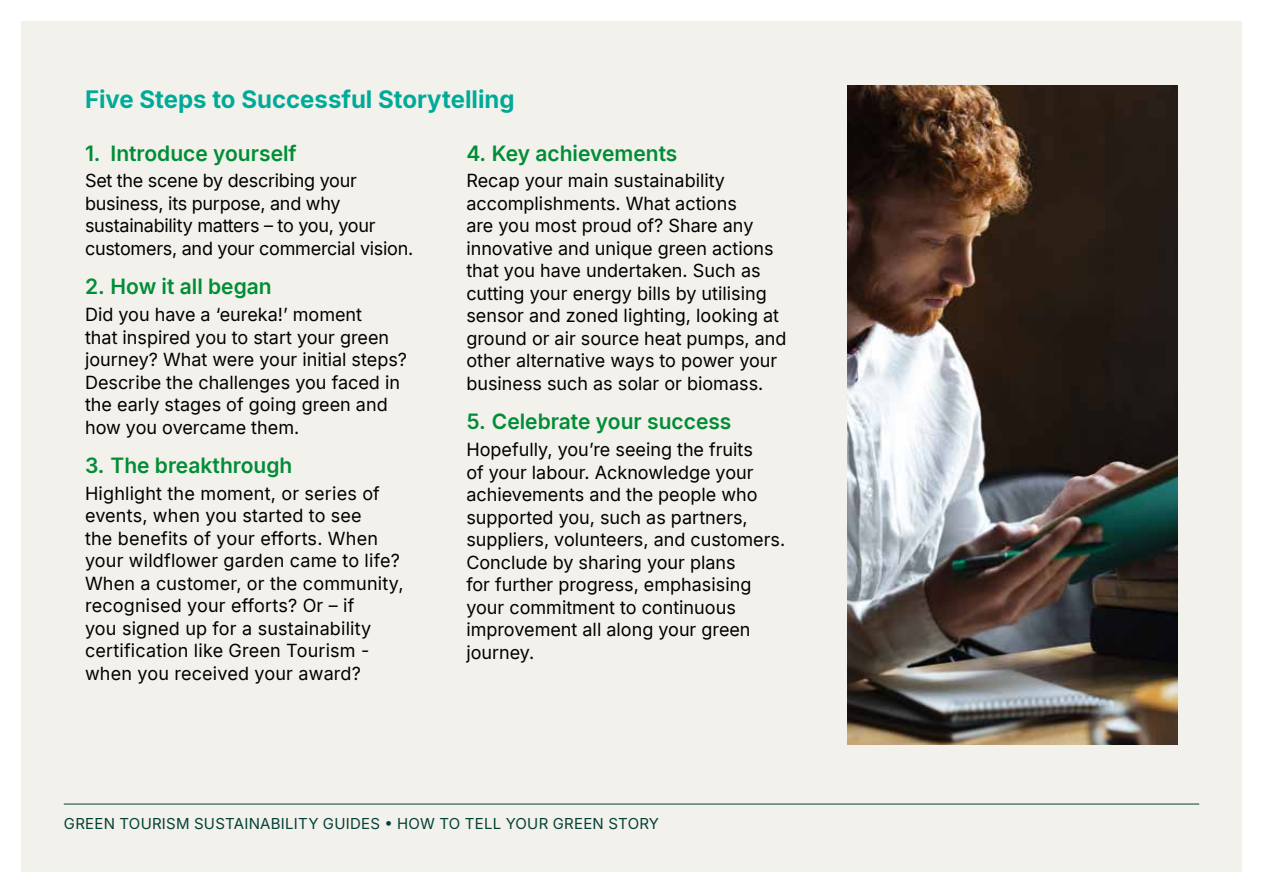
<style>
.page{position:relative;width:1263px;height:893px;background:#fff}
.page>*{position:absolute;margin:0;border:0;box-sizing:border-box;transform-origin:0 0}
.t1{font:700 24px "Inter";color:#00aa98}
.t2{font:600 21px "Inter";color:#008d36}
.t3{font:18px/22.5px "Inter";color:#000}
.t4{font:15px "Inter";letter-spacing:.015em;color:#024238}
</style>
<div class="page">
<div style="left:21px;top:21px;width:1221px;height:851px;background:#f3f1eb"></div>
<hr style="left:64px;top:804px;width:1135px;height:1px;background:#024238">
<img style="left:848px;top:85px;width:330px;height:659px">
<h1 class="t1" style="left:85px;top:82px;width:431px">Five Steps to Successful Storytelling</h1>
<p class="t2" style="left:85px;top:137px;width:213px">1. Introduce yourself</p>
<p class="t3" style="left:85px;top:169px;width:330px">Set the scene by describing your business, its purpose, and why sustainability matters – to you, your customers, and your commercial vision.</p>
<p class="t2" style="left:85px;top:271px;width:188px">2. How it all began</p>
<p class="t3" style="left:85px;top:303px;width:323px">Did you have a ‘eureka!’ moment<br>that inspired you to start your green journey? What were your initial steps?<br>Describe the challenges you faced in the early stages of going green and how you overcame them.</p>
<p class="t2" style="left:85px;top:450px;width:209px">3. The breakthrough</p>
<p class="t3" style="left:85px;top:482px;width:320px">Highlight the moment, or series of events, when you started to see<br>the benefits of your efforts. When your wildflower garden came to life?<br>When a customer, or the community, recognised your efforts? Or – if<br>you signed up for a sustainability certification like Green Tourism - when you received your award?</p>
<p class="t2" style="left:466px;top:137px;width:213px">4. Key achievements</p>
<p class="t3" style="left:466px;top:169px;width:322px">Recap your main sustainability accomplishments. What actions<br>are you most proud of? Share any innovative and unique green actions that you have undertaken. Such as cutting your energy bills by utilising sensor and zoned lighting, looking at ground or air source heat pumps, and other alternative ways to power your business such as solar or biomass.</p>
<p class="t2" style="left:466px;top:406px;width:267px">5. Celebrate your success</p>
<p class="t3" style="left:466px;top:438px;width:320px">Hopefully, you’re seeing the fruits<br>of your labour. Acknowledge your achievements and the people who supported you, such as partners, suppliers, volunteers, and customers.<br>Conclude by sharing your plans<br>for further progress, emphasising your commitment to continuous improvement all along your green journey.</p>
<p class="t4" style="left:64px;top:813px;width:597px">GREEN TOURISM SUSTAINABILITY GUIDES • HOW TO TELL YOUR GREEN STORY</p>
</div>
